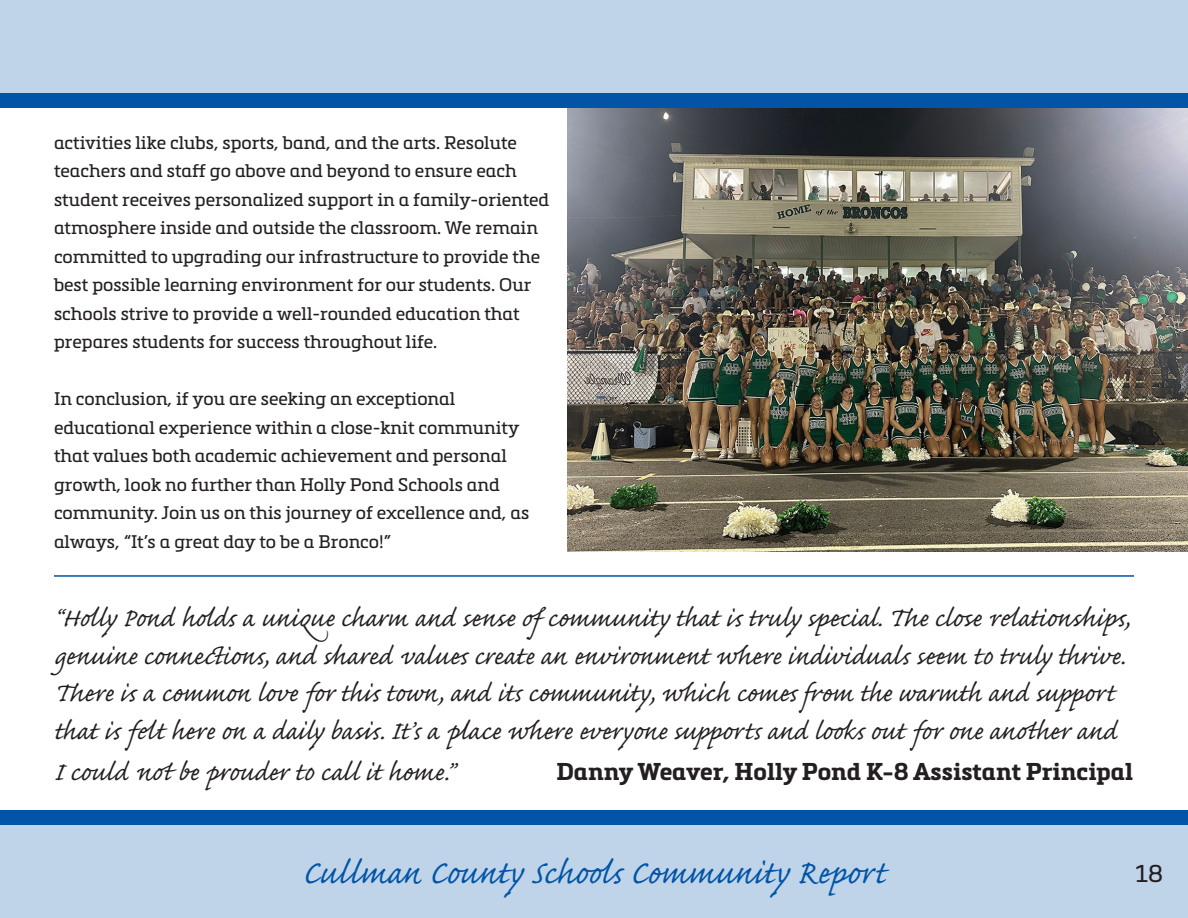
<style>
.page{position:relative;width:1188px;height:918px;background:#fff}
.page>*{position:absolute;margin:0;border:0;box-sizing:border-box;transform-origin:0 0}
.t1{font:42px "Caflisch Script Pro";color:#0154a6}
.t2{font:33px/37.5px "Caflisch Script Pro";color:#231f20}
.t3{font:700 24px "Metronic Slab Pro";color:#231f20}
.t4{font:24px "Metronic Slab Pro";color:#231f20}
.t5{font:18px/28.5px "Metronic Slab Pro";color:#231f20}
</style>
<div class="page">
<div style="left:0;top:93px;width:1188px;height:15px;background:#0154a6"></div>
<div style="left:0;top:810px;width:1188px;height:15px;background:#0154a6"></div>
<div style="left:0;top:0;width:1188px;height:94px;background:#c0d4e9"></div>
<div style="left:0;top:825px;width:1188px;height:93px;background:#c0d4e9"></div>
<hr style="left:54px;top:575px;width:1080px;height:2px;background:#0154a6">
<img style="left:567px;top:108px;width:621px;height:444px">
<p class="t5" style="left:54px;top:127px;width:497px">activities like clubs, sports, band, and the arts. Resolute teachers and staff go above and beyond to ensure each student receives personalized support in a family-oriented atmosphere inside and outside the classroom. We remain committed to upgrading our infrastructure to provide the best possible learning environment for our students. Our schools strive to provide a well-rounded education that prepares students for success throughout life.</p>
<p class="t5" style="left:54px;top:384px;width:403px">In conclusion, if you are seeking an exceptional</p>
<p class="t5" style="left:54px;top:412px;width:467px">educational experience within a close-knit community</p>
<p class="t5" style="left:54px;top:441px;width:454px">that values both academic achievement and personal growth, look no further than Holly Pond Schools and</p>
<p class="t5" style="left:54px;top:498px;width:477px">community. Join us on this journey of excellence and, as always, “It’s a great day to be a Bronco!”</p>
<p class="t2" style="left:54px;top:603px;width:1077px">“Holly Pond holds a unique charm and sense of community that is truly special. The close relationships, genuine connections, and shared values create an environment where individuals seem to truly thrive.<br>There is a common love for this town, and its community, which comes from the warmth and support that is felt here on a daily basis. It’s a place where everyone supports and looks out for one another and</p>
<p class="t2" style="left:54px;top:757px;width:401px">I could not be prouder to call it home.”</p>
<p class="t3" style="left:556px;top:756px;width:578px">Danny Weaver, Holly Pond K-8 Assistant Principal</p>
<p class="t1" style="left:302px;top:851px;width:585px">Cullman County Schools Community Report</p>
<p class="t4" style="left:1135px;top:856px;width:29px">18</p>
</div>
